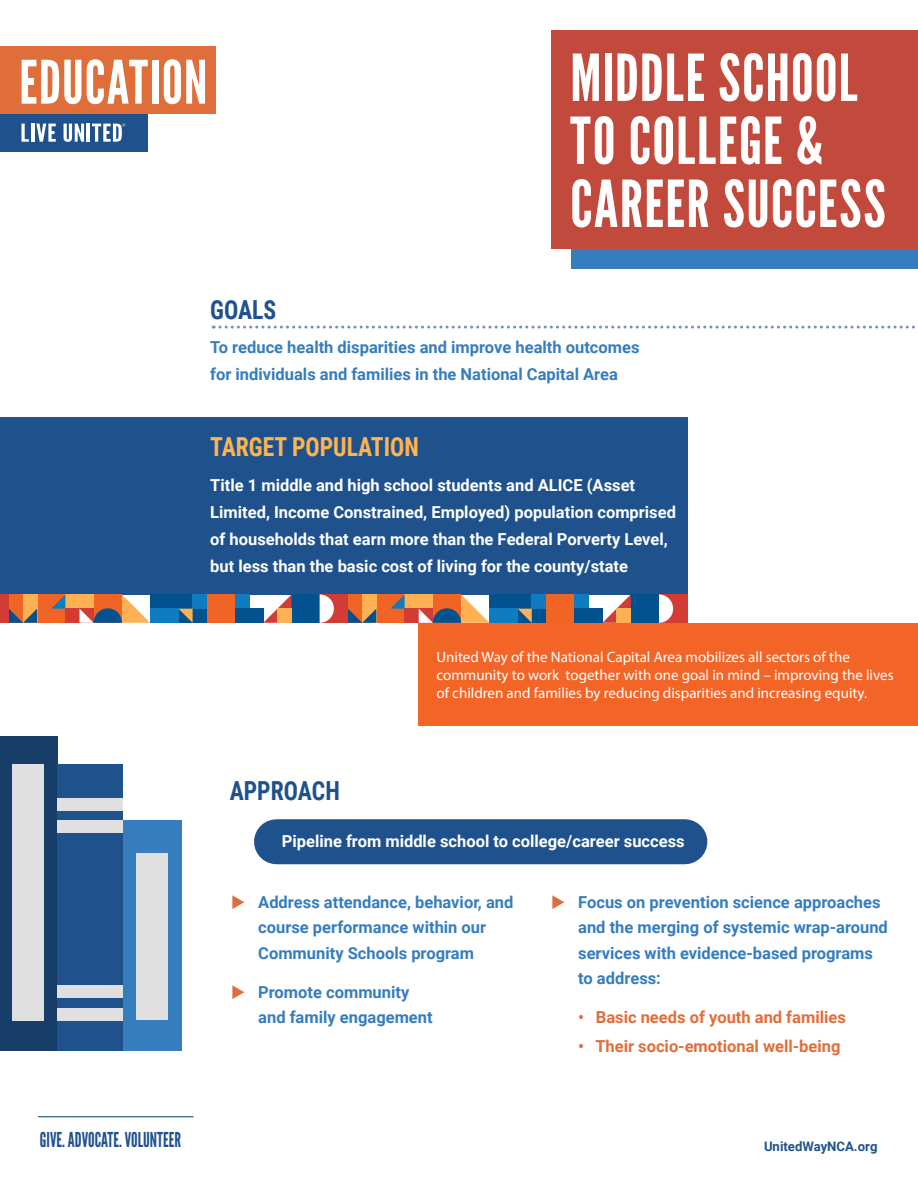
<style>
.page{position:relative;width:918px;height:1188px;background:#fff}
.page>*{position:absolute;margin:0;border:0;box-sizing:border-box;transform-origin:0 0}
.Headline_2a{font:64.5px "League Gothic";letter-spacing:.02em;color:#fff}
.Headline_2a-2{font:59.7px "League Gothic";letter-spacing:.015em;color:#fff}
.t1{font:700 26.25px "Roboto Condensed";color:#ffb352;scale:.9 1}
.t2{font:700 26.25px "Roboto Condensed";color:#1f528c;scale:.9 1}
.t3{font:20.55px "League Gothic";color:#1f528c;scale:.9 1}
.t4{font:700 16.5px/25.5px "Roboto";color:#367dbd}
.t5{font:700 16.5px/27px "Roboto";color:#fff}
.t6{font:700 16.5px "Roboto";color:#e06e3b}
.t7{font:15px/18px "Myriad Pro";color:#fff}
.t8{font:700 13.2px "Roboto";color:#1f528c}
</style>
<div class="page">
<div style="left:0;top:417px;width:687px;height:178px;background:#1f528c"></div>
<div style="left:0;top:114px;width:147px;height:37px;background:#1f528c"></div>
<svg style="left:21px;top:124px;width:8px;height:18px"></svg>
<hr style="left:31px;top:124px;width:3px;height:18px;background:#fff">
<svg style="left:36px;top:124px;width:20px;height:18px"></svg>
<svg style="left:64px;top:124px;width:20px;height:18px"></svg>
<hr style="left:87px;top:124px;width:3px;height:18px;background:#fff">
<svg style="left:92px;top:124px;width:33px;height:18px"></svg>
<div style="left:0;top:46px;width:215px;height:68px;background:#e06e3b"></div>
<hr style="left:38px;top:1116px;width:156px;height:1px;background:#1f528c">
<div style="left:572px;top:49px;width:346px;height:220px;background:#367dbd"></div>
<div style="left:552px;top:30px;width:366px;height:218px;background:#c24a3d"></div>
<svg style="left:213px;top:326px;width:702px;height:3px"></svg>
<div style="left:277px;top:819px;width:408px;height:45px;background:#1f528c"></div>
<div style="left:123px;top:821px;width:59px;height:230px;background:#367dbd"></div>
<div style="left:0;top:737px;width:58px;height:314px;background:#173d69"></div>
<div style="left:12px;top:764px;width:32px;height:257px;background:#e0e0e0"></div>
<div style="left:137px;top:853px;width:31px;height:167px;background:#e0e0e0"></div>
<div style="left:58px;top:764px;width:65px;height:287px;background:#1f528c"></div>
<div style="left:58px;top:1008px;width:65px;height:13px;background:#e0e0e0"></div>
<div style="left:58px;top:985px;width:65px;height:13px;background:#e0e0e0"></div>
<div style="left:58px;top:820px;width:65px;height:13px;background:#e0e0e0"></div>
<div style="left:58px;top:798px;width:65px;height:13px;background:#e0e0e0"></div>
<div style="left:9px;top:595px;width:14px;height:28px;background:#f06525"></div>
<div style="left:37px;top:595px;width:28px;height:28px;background:#f06525"></div>
<div style="left:207px;top:595px;width:28px;height:28px;background:#f06525"></div>
<div style="left:292px;top:595px;width:28px;height:28px;background:#025290"></div>
<div style="left:320px;top:595px;width:28px;height:28px;background:#d33c35"></div>
<svg style="left:263px;top:595px;width:29px;height:28px"></svg>
<div style="left:150px;top:595px;width:28px;height:28px;background:#025290"></div>
<div style="left:178px;top:595px;width:29px;height:28px;background:#025290"></div>
<div style="left:193px;top:595px;width:14px;height:14px;background:#0f7cc0"></div>
<svg style="left:178px;top:609px;width:15px;height:14px"></svg>
<div style="left:150px;top:609px;width:28px;height:14px;background:#0f7cc0"></div>
<div style="left:235px;top:595px;width:14px;height:28px;background:#0f7cc0"></div>
<div style="left:235px;top:609px;width:28px;height:14px;background:#025290"></div>
<div style="left:277px;top:609px;width:15px;height:14px;background:#feb152"></div>
<div style="left:65px;top:595px;width:29px;height:14px;background:#feb152"></div>
<div style="left:65px;top:609px;width:29px;height:14px;background:#d33c35"></div>
<div style="left:23px;top:595px;width:14px;height:28px;background:#feb152"></div>
<svg style="left:9px;top:609px;width:28px;height:14px"></svg>
<svg style="left:51px;top:595px;width:14px;height:14px"></svg>
<svg style="left:320px;top:595px;width:14px;height:28px"></svg>
<svg style="left:80px;top:595px;width:70px;height:28px"></svg>
<div style="left:348px;top:595px;width:14px;height:28px;background:#f06525"></div>
<div style="left:376px;top:595px;width:29px;height:28px;background:#f06525"></div>
<div style="left:546px;top:595px;width:28px;height:28px;background:#f06525"></div>
<div style="left:631px;top:595px;width:28px;height:28px;background:#025290"></div>
<div style="left:659px;top:595px;width:28px;height:28px;background:#d33c35"></div>
<svg style="left:602px;top:595px;width:29px;height:28px"></svg>
<div style="left:489px;top:595px;width:29px;height:28px;background:#025290"></div>
<div style="left:518px;top:595px;width:28px;height:28px;background:#025290"></div>
<div style="left:532px;top:595px;width:14px;height:14px;background:#0f7cc0"></div>
<svg style="left:518px;top:609px;width:14px;height:14px"></svg>
<div style="left:489px;top:609px;width:29px;height:14px;background:#0f7cc0"></div>
<div style="left:574px;top:595px;width:14px;height:27px;background:#0f7cc0"></div>
<div style="left:574px;top:609px;width:28px;height:14px;background:#025290"></div>
<div style="left:617px;top:609px;width:14px;height:14px;background:#feb152"></div>
<div style="left:405px;top:595px;width:28px;height:14px;background:#feb152"></div>
<div style="left:405px;top:609px;width:28px;height:14px;background:#d33c35"></div>
<div style="left:362px;top:595px;width:14px;height:28px;background:#feb152"></div>
<svg style="left:348px;top:609px;width:28px;height:14px"></svg>
<svg style="left:390px;top:595px;width:15px;height:14px"></svg>
<svg style="left:659px;top:595px;width:14px;height:28px"></svg>
<svg style="left:419px;top:595px;width:70px;height:28px"></svg>
<div style="left:0;top:595px;width:9px;height:28px;background:#d33c35"></div>
<div style="left:419px;top:623px;width:499px;height:102px;background:#f26527"></div>
<p class="Headline_2a-2" style="left:19px;top:47px;width:190px">EDUCATION</p>
<p class="t2" style="left:210px;top:292px;width:75px">GOALS</p>
<p class="Headline_2a" style="left:570px;top:40px;width:289px">MIDDLE SCHOOL</p>
<p class="Headline_2a" style="left:570px;top:103px;width:254px">TO COLLEGE &amp;</p>
<p class="Headline_2a" style="left:570px;top:166px;width:317px">CAREER SUCCESS</p>
<p class="t4" style="left:210px;top:334px;width:431px">To reduce health disparities and improve health outcomes</p>
<p class="t4" style="left:210px;top:361px;width:409px">for individuals and families in the National Capital Area</p>
<p class="t1" style="left:210px;top:428px;width:233px">TARGET POPULATION</p>
<p class="t5" style="left:210px;top:471px;width:467px">Title 1 middle and high school students and ALICE (Asset Limited, Income Constrained, Employed) population comprised of households that earn more than the Federal Porverty Level, but less than the basic cost of living for the county/state</p>
<p class="t2" style="left:230px;top:772px;width:124px">APPROACH</p>
<p class="t7" style="left:437px;top:648px;width:459px">United Way of the National Capital Area mobilizes all sectors of the community to work together with one goal in mind – improving the lives of children and families by reducing disparities and increasing equity.</p>
<p class="t5" style="left:282px;top:827px;width:404px">Pipeline from middle school to college/career success</p>
<p class="t3" style="left:40px;top:1127px;width:158px">GIVE. ADVOCATE. VOLUNTEER</p>
<p class="t4" style="left:258px;top:888px;width:257px">Address attendance, behavior, and course performance within our<br>Community Schools program</p>
<p class="t4" style="left:258px;top:978px;width:176px">Promote community and family engagement</p>
<p class="t4" style="left:578px;top:888px;width:311px">Focus on prevention science approaches and the merging of systemic wrap-around services with evidence-based programs to address:</p>
<p class="t6" style="left:578px;top:1006px;width:269px">• Basic needs of youth and families</p>
<p class="t6" style="left:578px;top:1034px;width:264px">• Their socio-emotional well-being</p>
<p class="t8" style="left:764px;top:1137px;width:115px">UnitedWayNCA.org</p>
</div>
